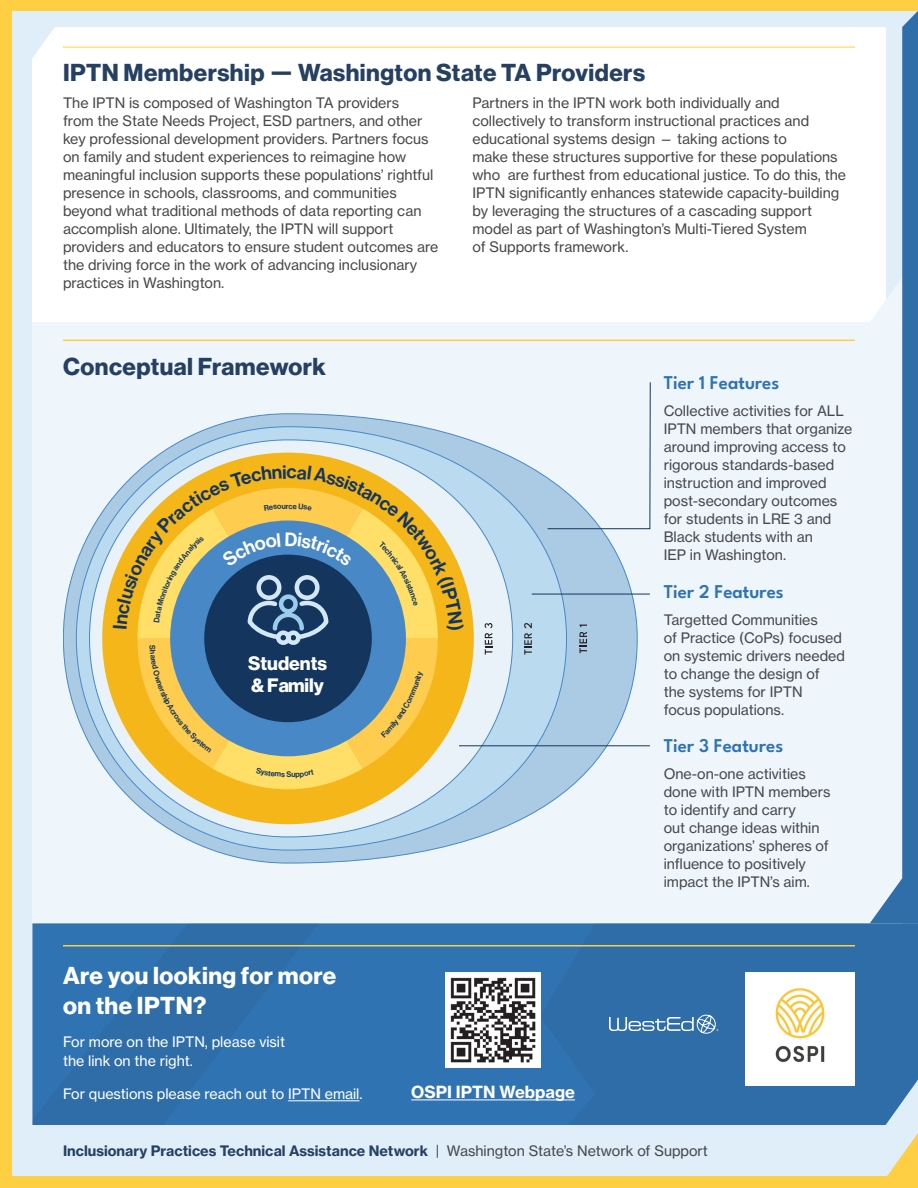
<style>
.page{position:relative;width:918px;height:1188px;background:#fff}
.page>*{position:absolute;margin:0;border:0;box-sizing:border-box;transform-origin:0 0}
.t1{font:24px "N Haas Grotesk DS Pro 75 Bd";letter-spacing:.02em;color:#264062}
.t2{font:24px/30px "N Haas Grotesk DS Pro 75 Bd";letter-spacing:.02em;color:#fff}
.t3{font:100 19.5px "League Spartan";color:#3073b2;scale:.96 1}
.t4{font:19.05px/22.8px "N Haas Grotesk DS Pro 75 Bd";color:#fff}
.t5{font:16.5px "N Haas Grotesk TX Pro 75 Bd";color:#fff}
.t6{font:14.25px/18px "N Haas Grotesk TX Pro 55 Rg";color:#474849}
.t7{font:14.25px/19.5px "N Haas Grotesk TX Pro 55 Rg";color:#fff}
.t8{font:14.25px "N Haas Grotesk TX Pro 75 Bd";color:#264062}
.s1{font-family:"N Haas Grotesk TX Pro 55 Rg";color:#474849}
</style>
<div class="page">
<div style="left:0;top:322px;width:918px;height:866px;background:#dfeef9"></div>
<div style="left:0;top:0;width:918px;height:866px;background:#dfeef9"></div>
<div style="left:32px;top:27px;width:854px;height:1098px;background:#fff"></div>
<div style="left:32px;top:322px;width:870px;height:601px;background:#eef6fc"></div>
<div style="left:724px;top:923px;width:194px;height:202px;background:#2e6da8"></div>
<svg style="left:32px;top:923px;width:692px;height:202px;background:#3071ad"></svg>
<div style="left:0;top:1176px;width:918px;height:12px;background:#ffcf43"></div>
<div style="left:0;top:0;width:12px;height:1188px;background:#ffcf43"></div>
<img style="left:446px;top:972px;width:95px;height:95px">
<hr style="left:288px;top:1100px;width:72px;height:1px;background:#fff">
<hr style="left:411px;top:1100px;width:164px;height:1px;background:#fff">
<svg style="left:63px;top:414px;width:574px;height:449px;fill:#abcbe5"></svg>
<svg style="left:76px;top:427px;width:491px;height:423px;background:#b0d2eb"></svg>
<div style="left:90px;top:440px;width:423px;height:397px;background:#e8f2f8;border-radius:199px"></div>
<div style="left:102px;top:453px;width:372px;height:371px;background:#f5b619;border-radius:50%"></div>
<div style="left:0;top:0;width:918px;height:11px;background:#ffcf43"></div>
<svg style="left:870px;top:11px;width:48px;height:912px"></svg>
<svg style="left:887px;top:1133px;width:31px;height:43px"></svg>
<hr style="left:63px;top:47px;width:792px;height:1px;background:#ffcf43">
<hr style="left:63px;top:340px;width:792px;height:1px;background:#ffcf43">
<hr style="left:63px;top:945px;width:792px;height:1px;background:#ffcf43">
<svg style="left:32px;top:27px;width:23px;height:31px"></svg>
<div style="left:746px;top:972px;width:109px;height:113px;background:#fff"></div>
<img style="left:775px;top:988px;width:50px;height:51px">
<img style="left:775px;top:1045px;width:50px;height:18px">
<svg style="left:609px;top:1015px;width:109px;height:19px;background:#6190bd"></svg>
<svg style="left:458px;top:382px;width:193px;height:365px"></svg>
<svg style="left:113px;top:465px;width:351px;height:331px"></svg>
<h1 class="t1" style="left:63px;top:59px;width:584px">IPTN Membership — Washington State TA Providers</h1>
<p class="t6" style="left:63px;top:94px;width:377px">The IPTN is composed of Washington TA providers<br>from the State Needs Project, ESD partners, and other key professional development providers. Partners focus on family and student experiences to reimagine how meaningful inclusion supports these populations’ rightful presence in schools, classrooms, and communities beyond what traditional methods of data reporting can accomplish alone. Ultimately, the IPTN will support providers and educators to ensure student outcomes are the driving force in the work of advancing inclusionary practices in Washington.</p>
<p class="t6" style="left:473px;top:94px;width:375px">Partners in the IPTN work both individually and collectively to transform instructional practices and educational systems design — taking actions to<br>make these structures supportive for these populations who are furthest from educational justice. To do this, the IPTN significantly enhances statewide capacity-building by leveraging the structures of a cascading support model as part of Washington’s Multi-Tiered System<br>of Supports framework.</p>
<h1 class="t1" style="left:63px;top:353px;width:265px">Conceptual Framework</h1>
<h3 class="t4" style="left:248px;top:652px;width:80px">Students &amp; Family</h3>
<h1 class="t2" style="left:63px;top:961px;width:275px">Are you looking for more on the IPTN?</h1>
<p class="t7" style="left:63px;top:1032px;width:224px">For more on the IPTN, please visit the link on the right.</p>
<p class="t7" style="left:63px;top:1084px;width:301px">For questions please reach out to IPTN email.</p>
<p class="t5" style="left:411px;top:1082px;width:165px">OSPI IPTN Webpage</p>
<h2 class="t3" style="left:664px;top:369px;width:122px">Tier 1 Features</h2>
<p class="t6" style="left:664px;top:402px;width:190px">Collective activities for ALL<br>IPTN members that organize around improving access to rigorous standards-based instruction and improved post-secondary outcomes for students in LRE 3 and<br>Black students with an<br>IEP in Washington.</p>
<h2 class="t3" style="left:664px;top:577px;width:127px">Tier 2 Features</h2>
<p class="t6" style="left:664px;top:611px;width:183px">Targetted Communities<br>of Practice (CoPs) focused on systemic drivers needed to change the design of<br>the systems for IPTN<br>focus populations.</p>
<h2 class="t3" style="left:664px;top:732px;width:126px">Tier 3 Features</h2>
<p class="t6" style="left:664px;top:765px;width:168px">One-on-one activities done with IPTN members to identify and carry<br>out change ideas within organizations’ spheres of influence to positively impact the IPTN’s aim.</p>
<p class="t8" style="left:63px;top:1142px;width:646px">Inclusionary Practices Technical Assistance Network <span class="s1">| Washington State’s Network of Support</span></p>
</div>
